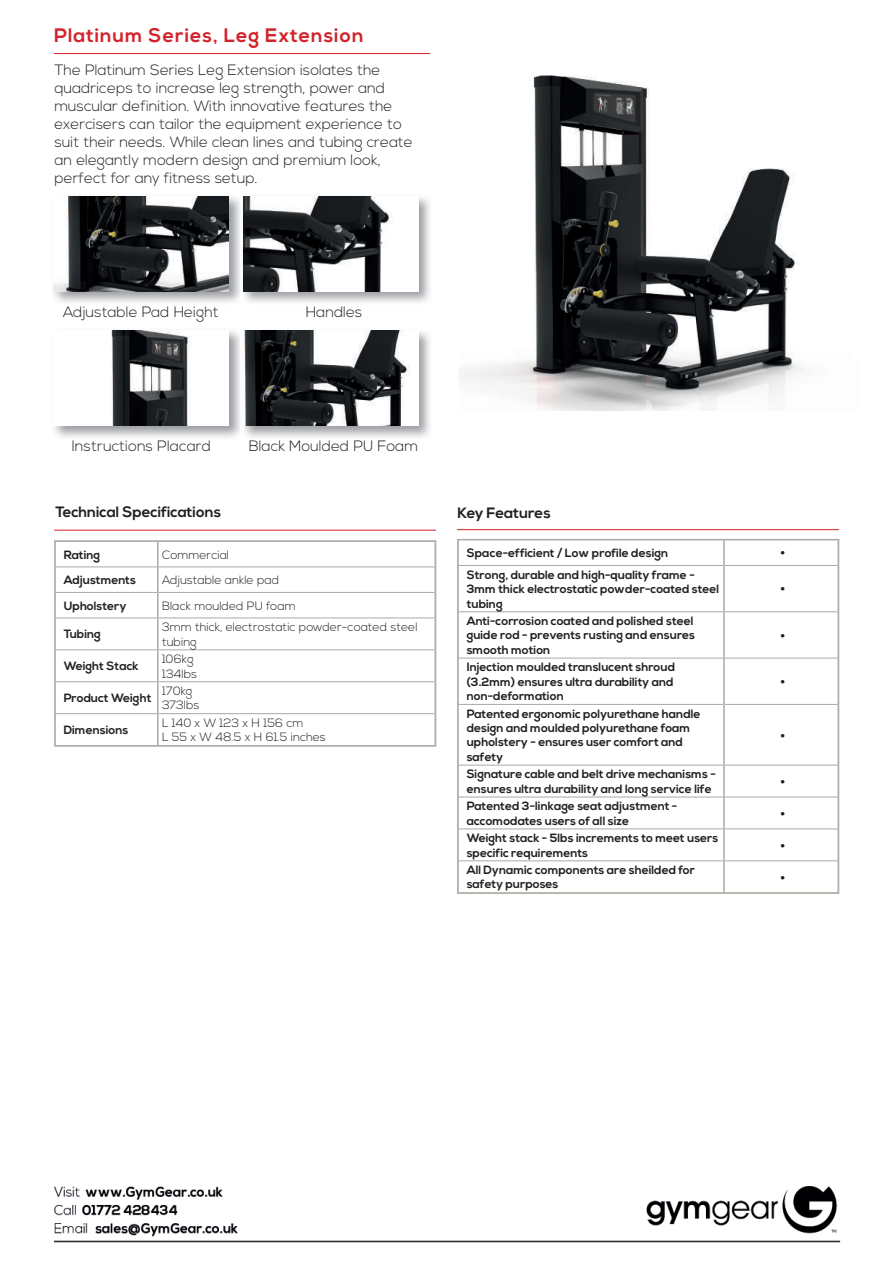
<style>
.page{position:relative;width:893px;height:1263px;background:#fff}
.page>*{position:absolute;margin:0;border:0;box-sizing:border-box;transform-origin:0 0}
.t1{font:700 19.5px "Nexa";letter-spacing:.05em;color:#d3222a}
.t2{font:300 18px "Nexa";color:#231f20}
.t3{font:300 15px/18px "Nexa";color:#231f20}
.t4{font:700 15px "Nexa";color:#231f20}
.t5{font:700 12px/14.4px "Nexa";color:#231f20}
.t6{font:300 12px/14.4px "Nexa";color:#231f20}
</style>
<div class="page">
<img style="left:54px;top:1186px;width:787px;height:57px">
<hr style="left:54px;top:530px;width:382px;height:1px;background:#d3222a">
<hr style="left:55px;top:566px;width:102px;height:1px;background:#a6aca1">
<hr style="left:159px;top:566px;width:275px;height:1px;background:#a6aca1">
<hr style="left:55px;top:592px;width:102px;height:1px;background:#a6aca1">
<hr style="left:159px;top:592px;width:275px;height:1px;background:#a6aca1">
<hr style="left:55px;top:617px;width:102px;height:1px;background:#a6aca1">
<hr style="left:159px;top:617px;width:275px;height:1px;background:#a6aca1">
<hr style="left:55px;top:649px;width:102px;height:1px;background:#a6aca1">
<hr style="left:159px;top:649px;width:275px;height:1px;background:#a6aca1">
<hr style="left:55px;top:681px;width:102px;height:1px;background:#a6aca1">
<hr style="left:159px;top:681px;width:275px;height:1px;background:#a6aca1">
<hr style="left:55px;top:713px;width:102px;height:1px;background:#a6aca1">
<hr style="left:159px;top:713px;width:275px;height:1px;background:#a6aca1">
<hr style="left:157px;top:542px;width:2px;height:25px;background:#a6aca1">
<hr style="left:157px;top:567px;width:2px;height:25px;background:#a6aca1">
<hr style="left:157px;top:592px;width:2px;height:26px;background:#a6aca1">
<hr style="left:157px;top:618px;width:2px;height:32px;background:#a6aca1">
<hr style="left:157px;top:650px;width:2px;height:32px;background:#a6aca1">
<hr style="left:157px;top:682px;width:2px;height:32px;background:#a6aca1">
<hr style="left:157px;top:714px;width:2px;height:31px;background:#a6aca1">
<div style="left:54px;top:541px;width:382px;height:205px;border:1px solid #a6aca1"></div>
<hr style="left:457px;top:529px;width:382px;height:1px;background:#d3222a">
<hr style="left:458px;top:565px;width:265px;height:1px;background:#a6aca1">
<hr style="left:725px;top:565px;width:112px;height:1px;background:#a6aca1">
<hr style="left:458px;top:611px;width:265px;height:1px;background:#a6aca1">
<hr style="left:725px;top:611px;width:112px;height:1px;background:#a6aca1">
<hr style="left:458px;top:658px;width:265px;height:1px;background:#a6aca1">
<hr style="left:725px;top:658px;width:112px;height:1px;background:#a6aca1">
<hr style="left:458px;top:704px;width:265px;height:1px;background:#a6aca1">
<hr style="left:725px;top:704px;width:112px;height:1px;background:#a6aca1">
<hr style="left:458px;top:765px;width:265px;height:1px;background:#a6aca1">
<hr style="left:725px;top:765px;width:112px;height:1px;background:#a6aca1">
<hr style="left:458px;top:797px;width:265px;height:1px;background:#a6aca1">
<hr style="left:725px;top:797px;width:112px;height:1px;background:#a6aca1">
<hr style="left:458px;top:828px;width:265px;height:1px;background:#a6aca1">
<hr style="left:725px;top:828px;width:112px;height:1px;background:#a6aca1">
<hr style="left:458px;top:860px;width:265px;height:1px;background:#a6aca1">
<hr style="left:725px;top:860px;width:112px;height:1px;background:#a6aca1">
<hr style="left:723px;top:540px;width:2px;height:25px;background:#a6aca1">
<hr style="left:723px;top:565px;width:2px;height:47px;background:#a6aca1">
<hr style="left:723px;top:612px;width:2px;height:46px;background:#a6aca1">
<hr style="left:723px;top:658px;width:2px;height:46px;background:#a6aca1">
<hr style="left:723px;top:704px;width:2px;height:61px;background:#a6aca1">
<hr style="left:723px;top:765px;width:2px;height:32px;background:#a6aca1">
<hr style="left:723px;top:797px;width:2px;height:32px;background:#a6aca1">
<hr style="left:723px;top:829px;width:2px;height:32px;background:#a6aca1">
<hr style="left:723px;top:861px;width:2px;height:31px;background:#a6aca1">
<div style="left:457px;top:539px;width:382px;height:354px;border:1px solid #a6aca1"></div>
<img style="left:459px;top:75px;width:346px;height:336px">
<hr style="left:54px;top:53px;width:376px;height:1px;background:#d3222a">
<img style="left:53px;top:197px;width:187px;height:106px">
<img style="left:54px;top:196px;width:175px;height:95px">
<img style="left:54px;top:330px;width:376px;height:108px">
<img style="left:54px;top:331px;width:175px;height:95px">
<img style="left:243px;top:197px;width:187px;height:106px">
<img style="left:243px;top:196px;width:175px;height:95px">
<img style="left:241px;top:330px;width:2px;height:108px">
<img style="left:243px;top:331px;width:175px;height:95px">
<h1 class="t1" style="left:54px;top:24px;width:311px">Platinum Series, Leg Extension</h1>
<p class="t3" style="left:54px;top:61px;width:360px">The Platinum Series Leg Extension isolates the quadriceps to increase leg strength, power and muscular definition. With innovative features the exercisers can tailor the equipment experience to suit their needs. While clean lines and tubing create an elegantly modern design and premium look, perfect for any fitness setup.</p>
<p class="t3" style="left:63px;top:303px;width:157px">Adjustable Pad Height</p>
<p class="t3" style="left:306px;top:303px;width:58px">Handles</p>
<p class="t3" style="left:72px;top:438px;width:141px">Instructions Placard</p>
<p class="t3" style="left:249px;top:438px;width:171px">Black Moulded PU Foam</p>
<p class="t4" style="left:55px;top:503px;width:167px">Technical Specifications</p>
<p class="t5" style="left:64px;top:548px;width:38px">Rating</p>
<p class="t6" style="left:162px;top:548px;width:69px">Commercial</p>
<p class="t5" style="left:64px;top:573px;width:74px">Adjustments</p>
<p class="t6" style="left:162px;top:573px;width:119px">Adjustable ankle pad</p>
<p class="t5" style="left:64px;top:599px;width:64px">Upholstery</p>
<p class="t6" style="left:162px;top:599px;width:135px">Black moulded PU foam</p>
<p class="t5" style="left:64px;top:627px;width:39px">Tubing</p>
<p class="t6" style="left:162px;top:620px;width:257px">3mm thick, electrostatic powder-coated steel tubing</p>
<p class="t5" style="left:64px;top:659px;width:76px">Weight Stack</p>
<p class="t6" style="left:162px;top:652px;width:37px">106kg<br>134lbs</p>
<p class="t5" style="left:64px;top:691px;width:89px">Product Weight</p>
<p class="t6" style="left:162px;top:684px;width:39px">170kg<br>373lbs</p>
<p class="t5" style="left:64px;top:723px;width:66px">Dimensions</p>
<p class="t6" style="left:162px;top:716px;width:165px">L 140 x W 123 x H 156 cm<br>L 55 x W 48.5 x H 61.5 inches</p>
<p class="t4" style="left:457px;top:504px;width:95px">Key Features</p>
<p class="t5" style="left:467px;top:546px;width:203px">Space-efficient / Low profile design</p>
<h2 class="t2" style="left:780px;top:543px;width:7px">•</h2>
<p class="t5" style="left:467px;top:568px;width:254px">Strong, durable and high-quality frame -<br>3mm thick electrostatic powder-coated steel tubing</p>
<h2 class="t2" style="left:780px;top:579px;width:7px">•</h2>
<p class="t5" style="left:467px;top:614px;width:230px">Anti-corrosion coated and polished steel guide rod - prevents rusting and ensures smooth motion</p>
<p class="t5" style="left:467px;top:660px;width:210px">Injection moulded translucent shroud (3.2mm) ensures ultra durability and non-deformation</p>
<p class="t5" style="left:467px;top:707px;width:235px">Patented ergonomic polyurethane handle design and moulded polyurethane foam upholstery - ensures user comfort and safety</p>
<h2 class="t2" style="left:780px;top:625px;width:7px">•</h2>
<h2 class="t2" style="left:780px;top:671px;width:7px">•</h2>
<h2 class="t2" style="left:780px;top:725px;width:7px">•</h2>
<p class="t5" style="left:467px;top:767px;width:251px">Signature cable and belt drive mechanisms - ensures ultra durability and long service life</p>
<h2 class="t2" style="left:780px;top:771px;width:7px">•</h2>
<p class="t5" style="left:467px;top:799px;width:212px">Patented 3-linkage seat adjustment - accomodates users of all size</p>
<h2 class="t2" style="left:780px;top:803px;width:7px">•</h2>
<p class="t5" style="left:467px;top:831px;width:253px">Weight stack - 5lbs increments to meet users specific requirements</p>
<h2 class="t2" style="left:780px;top:835px;width:7px">•</h2>
<p class="t5" style="left:467px;top:863px;width:230px">All Dynamic components are sheilded for safety purposes</p>
<h2 class="t2" style="left:780px;top:867px;width:7px">•</h2>
</div>
